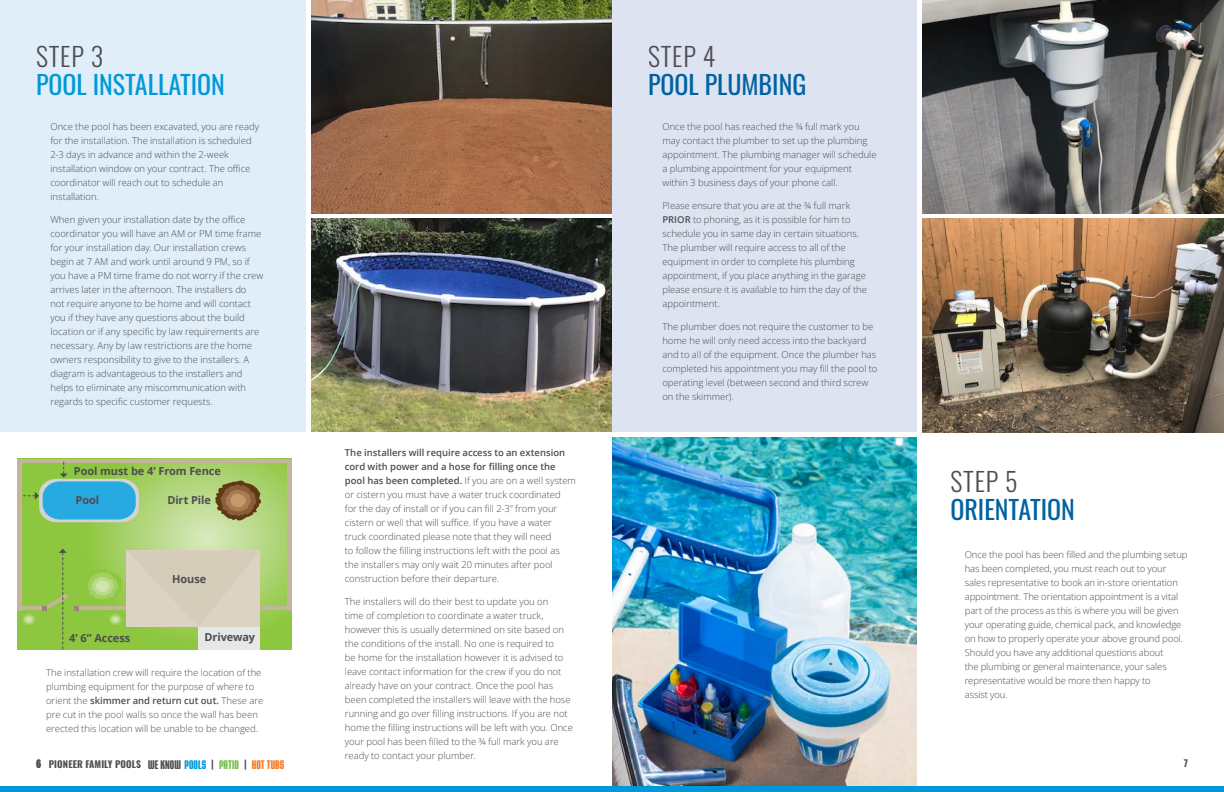
<style>
.page{position:relative;width:1224px;height:792px;background:#fff}
.page>*{position:absolute;margin:0;border:0;box-sizing:border-box;transform-origin:0 0}
.t1{font:26px "Oswald";color:#0062a2}
.t2{font:26px "Oswald";color:#0099d8}
.t3{font:300 26px "Oswald";letter-spacing:.03em;color:#4d4d4f}
.t4{font:700 11px "Open Sans";letter-spacing:-.01em;color:#4d4d4f}
.t5{font:9.5px/14px "Open Sans";color:#4d4d4f}
.t6{font:700 9.5px "Oswald";letter-spacing:.01em;color:#4d4d4f}
.s1{font-weight:600}
.s2{font-family:"House Gothic HG23 Cond BOLD3";font-weight:400;font-size:13px}
.s3{font-family:"House Gothic HG23 Cond BOLD3";font-weight:400;font-size:13px;color:#0099d8}
.s4{font-family:"House Gothic HG23 Cond BOLD3";font-weight:400;font-size:13px;color:#72bf44}
.s5{font-family:"House Gothic HG23 Cond BOLD3";font-weight:400;font-size:13px;color:#f47920}
</style>
<div class="page">
<img style="left:612px;top:437px;width:305px;height:350px">
<div style="left:0;top:787px;width:1224px;height:5px;background:#0099d8"></div>
<div style="left:0;top:0;width:306px;height:432px;background:#dfeef9"></div>
<img style="left:311px;top:0;width:301px;height:214px">
<div style="left:612px;top:0;width:305px;height:432px;background:#dde3f0"></div>
<img style="left:922px;top:0;width:302px;height:214px">
<img style="left:311px;top:219px;width:301px;height:213px">
<img style="left:922px;top:218px;width:302px;height:214px">
<svg style="left:18px;top:462px;width:273px;height:188px;background:#a6d069"></svg>
<hr style="left:74px;top:606px;width:215px;height:4px;background:#c2b59b">
<hr style="left:287px;top:459px;width:4px;height:151px;background:#c2b59b">
<hr style="left:18px;top:459px;width:273px;height:3px;background:#c2b59b">
<div style="left:17px;top:459px;width:5px;height:151px;background:#c2b59b"></div>
<div style="left:199px;top:627px;width:61px;height:23px;background:#e6e7e8"></div>
<svg style="left:215px;top:480px;width:46px;height:40px;background:#937d4a"></svg>
<svg style="left:74px;top:551px;width:186px;height:76px;background:#c6cd9f"></svg>
<svg style="left:20px;top:549px;width:48px;height:100px;background:#90c346"></svg>
<svg style="left:23px;top:462px;width:116px;height:60px;background:#65b99f"></svg>
<h1 class="t3" style="left:36px;top:33px;width:69px">STEP 3</h1>
<h1 class="t2" style="left:36px;top:61px;width:191px">POOL INSTALLATION</h1>
<p class="t5" style="left:50px;top:120px;width:210px">Once the pool has been excavated, you are ready for the installation. The installation is scheduled 2-3 days in advance and within the 2-week installation window on your contract. The office coordinator will reach out to schedule an installation.</p>
<p class="t5" style="left:50px;top:213px;width:215px">When given your installation date by the office coordinator you will have an AM or PM time frame for your installation day. Our installation crews begin at 7 AM and work until around 9 PM, so if you have a PM time frame do not worry if the crew arrives later in the afternoon. The installers do<br>not require anyone to be home and will contact you if they have any questions about the build location or if any specific by law requirements are necessary. Any by law restrictions are the home owners responsibility to give to the installers. A diagram is advantageous to the installers and helps to eliminate any miscommunication with regards to specific customer requests.</p>
<h1 class="t3" style="left:648px;top:33px;width:69px">STEP 4</h1>
<h1 class="t1" style="left:648px;top:61px;width:160px">POOL PLUMBING</h1>
<p class="t5" style="left:662px;top:120px;width:216px">Once the pool has reached the ¾ full mark you may contact the plumber to set up the plumbing appointment. The plumbing manager will schedule a plumbing appointment for your equipment within 3 business days of your phone call.</p>
<p class="t5" style="left:662px;top:199px;width:206px">Please ensure that you are at the ¾ full mark <span class="s1">PRIOR</span> to phoning, as it is possible for him to schedule you in same day in certain situations.<br>The plumber will require access to all of the equipment in order to complete his plumbing appointment, if you place anything in the garage please ensure it is available to him the day of the appointment.</p>
<p class="t5" style="left:662px;top:320px;width:217px">The plumber does not require the customer to be home he will only need access into the backyard and to all of the equipment. Once the plumber has completed his appointment you may fill the pool to operating level (between second and third screw on the skimmer).</p>
<p class="t5" style="left:345px;top:445px;width:233px"><span class="s1">The installers will require access to an extension cord with power and a hose for filling once the pool has been completed.</span> If you are on a well system or cistern you must have a water truck coordinated<br>for the day of install or if you can fill 2-3” from your cistern or well that will suffice. If you have a water truck coordinated please note that they will need<br>to follow the filling instructions left with the pool as the installers may only wait 20 minutes after pool construction before their departure.</p>
<p class="t5" style="left:345px;top:594px;width:230px">The installers will do their best to update you on<br>time of completion to coordinate a water truck, however this is usually determined on site based on the conditions of the install. No one is required to<br>be home for the installation however it is advised to leave contact information for the crew if you do not already have on your contract. Once the pool has been completed the installers will leave with the hose running and go over filling instructions. If you are not home the filling instructions will be left with you. Once your pool has been filled to the ¾ full mark you are ready to contact your plumber.</p>
<p class="t4" style="left:74px;top:463px;width:148px">Pool must be 4’ From Fence</p>
<h1 class="t3" style="left:950px;top:458px;width:69px">STEP 5</h1>
<h1 class="t1" style="left:950px;top:486px;width:126px">ORIENTATION</h1>
<p class="t5" style="left:965px;top:547px;width:224px">Once the pool has been filled and the plumbing setup has been completed, you must reach out to your sales representative to book an in-store orientation appointment. The orientation appointment is a vital part of the process as this is where you will be given your operating guide, chemical pack, and knowledge on how to properly operate your above ground pool.<br>Should you have any additional questions about<br>the plumbing or general maintenance, your sales representative would be more then happy to<br>assist you.</p>
<p class="t4" style="left:76px;top:493px;width:25px">Pool</p>
<p class="t4" style="left:167px;top:493px;width:45px">Dirt Pile</p>
<p class="t4" style="left:172px;top:571px;width:36px">House</p>
<p class="t4" style="left:204px;top:629px;width:52px">Driveway</p>
<p class="t4" style="left:69px;top:630px;width:63px">4’ 6” Access</p>
<p class="t5" style="left:46px;top:666px;width:219px">The installation crew will require the location of the plumbing equipment for the purpose of where to orient the <span class="s1">skimmer and return cut out.</span> These are pre cut in the pool walls so once the wall has been erected this location will be unable to be changed.</p>
<p class="t6" style="left:36px;top:760px;width:250px">6 PIONEER FAMILY POOLS <span class="s2">WE KNOW</span> <span class="s3">POOLS</span> <span class="s2">|</span> <span class="s4">PATIO</span> <span class="s2">|</span> <span class="s5">HOT TUBS</span></p>
<p class="t6" style="left:1184px;top:759px;width:6px">7</p>
</div>
